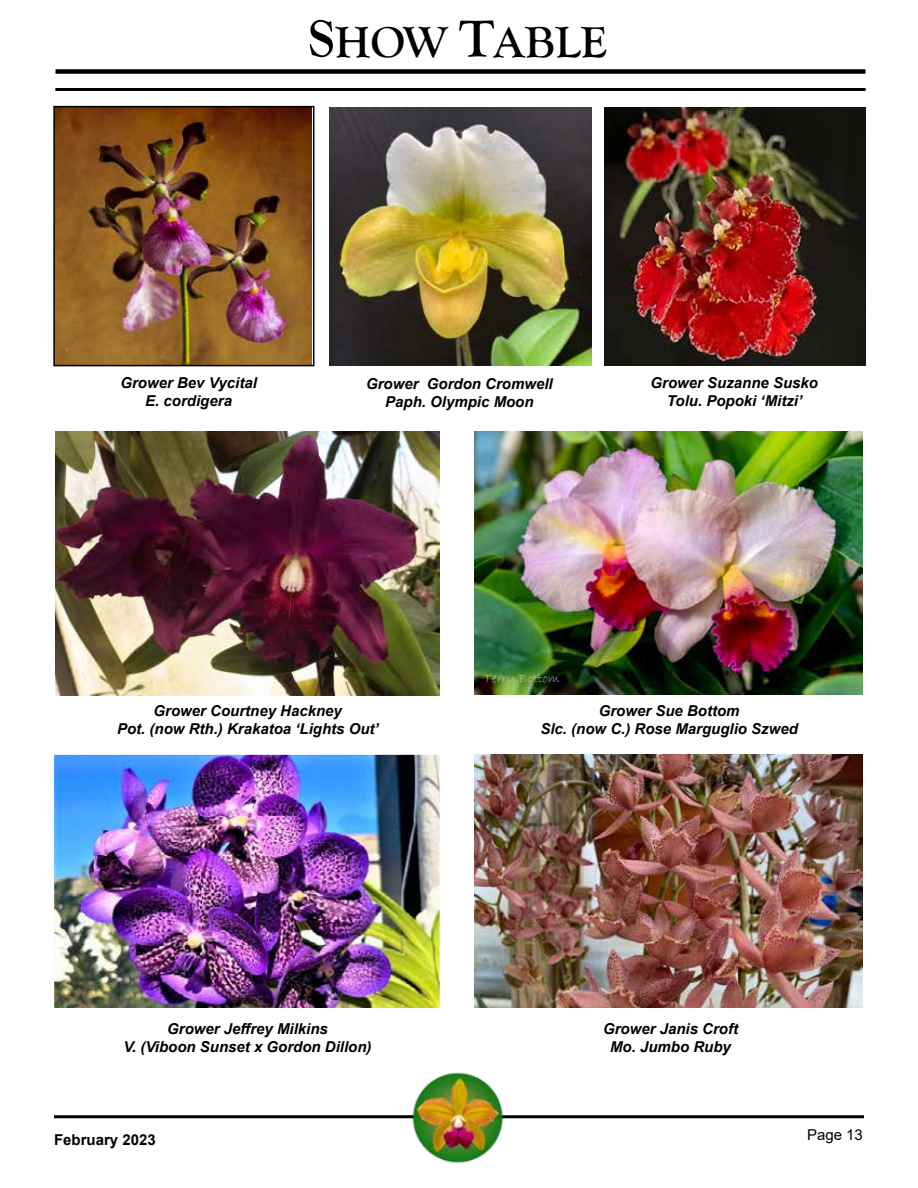
<style>
.page{position:relative;width:918px;height:1188px;background:#fff}
.page>*{position:absolute;margin:0;border:0;box-sizing:border-box;transform-origin:0 0}
.t1{font:700 45px "Goudy Old Style T";color:#000}
.t2{font:italic 700 15px/18px "Arial";color:#000;text-align:center}
.t3{font:700 15px "Arial";color:#000}
.t4{font:15px "Arial";color:#000}
.t5{font:13.5px "Bradley Hand ITC";color:#c7c8ca}
.s1{font-size:54px}
</style>
<div class="page">
<img style="left:56px;top:109px;width:255px;height:254px">
<div style="left:53px;top:106px;width:261px;height:260px;border:2px solid #000"></div>
<div style="left:56px;top:69px;width:810px;height:5px;background:#000"></div>
<hr style="left:56px;top:88px;width:810px;height:3px;background:#000">
<hr style="left:54px;top:1115px;width:810px;height:3px;background:#000">
<img style="left:474px;top:431px;width:389px;height:263px">
<img style="left:54px;top:755px;width:386px;height:253px">
<img style="left:56px;top:431px;width:383px;height:264px">
<img style="left:474px;top:755px;width:389px;height:253px">
<img style="left:330px;top:108px;width:261px;height:257px">
<img style="left:604px;top:107px;width:262px;height:258px">
<img style="left:394px;top:1072px;width:130px;height:91px">
<h1 class="t1" style="left:308px;top:17px;width:300px"><span class="s1">S</span>HOW <span class="s1">T</span>ABLE</h1>
<p class="t2" style="left:120px;top:374px;width:138px">Grower Bev Vycital<br>E. cordigera</p>
<p class="t2" style="left:366px;top:375px;width:188px">Grower Gordon Cromwell<br>Paph. Olympic Moon</p>
<p class="t2" style="left:651px;top:374px;width:169px">Grower Suzanne Susko<br>Tolu. Popoki ‘Mitzi’</p>
<p class="t5" style="left:484px;top:669px;width:77px">Terry Bottom</p>
<p class="t2" style="left:117px;top:702px;width:263px">Grower Courtney Hackney<br>Pot. (now Rth.) Krakatoa ‘Lights Out’</p>
<p class="t2" style="left:540px;top:703px;width:259px">Grower Sue Bottom<br>Slc. (now C.) Rose Marguglio Szwed</p>
<p class="t2" style="left:124px;top:1021px;width:250px">Grower Jeffrey Milkins<br>V. (Viboon Sunset x Gordon Dillon)</p>
<p class="t2" style="left:603px;top:1020px;width:137px">Grower Janis Croft<br>Mo. Jumbo Ruby</p>
<p class="t3" style="left:54px;top:1130px;width:103px">February 2023</p>
<p class="t4" style="left:807px;top:1124px;width:57px">Page 13</p>
</div>
